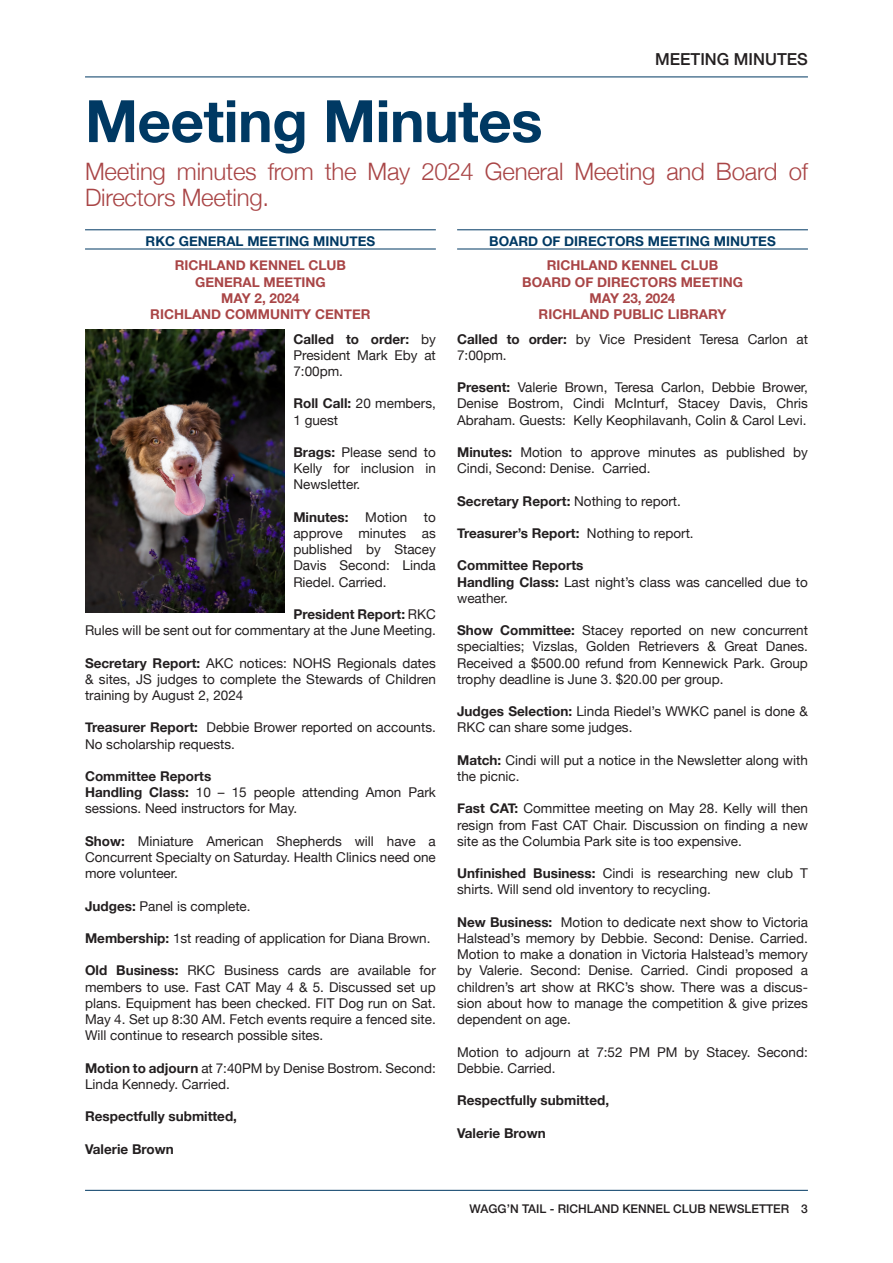
<style>
.page{position:relative;width:893px;height:1263px;background:#fff}
.page>*{position:absolute;margin:0;border:0;box-sizing:border-box;transform-origin:0 0}
.Headline{font:700 58.5px "Helvetica Neue";letter-spacing:-.01em;color:#003963}
.Intro{font:300 24px/25.8px "Helvetica Neue";letter-spacing:-.01em;color:#a94546}
.Folio_-_Section_Title{font:500 16.5px "Helvetica Neue";color:#231f20}
.Copy{font:13.5px/16.2px "Helvetica Neue";color:#231f20}
.Copy-2{font:700 13.5px "Helvetica Neue";color:#231f20}
.Copy-3{font:700 13.5px "Helvetica Neue";color:#a94546}
.Copy-4{font:700 13.5px "Helvetica Neue";color:#003963}
.Folio_-_Page_Number{font:500 12px "Helvetica Neue";color:#231f20}
.s1{font-weight:700}
.s2{font-weight:400}
</style>
<div class="page">
<hr style="left:85px;top:1190px;width:723px;height:1px;background:#003963">
<hr style="left:85px;top:77px;width:723px;height:1px;background:#003963">
<img style="left:85px;top:329px;width:200px;height:283px">
<hr style="left:85px;top:249px;width:351px;height:1px;background:#003963">
<hr style="left:457px;top:249px;width:351px;height:1px;background:#003963">
<hr style="left:85px;top:229px;width:351px;height:1px;background:#003963">
<hr style="left:457px;top:229px;width:351px;height:1px;background:#003963">
<p class="Folio_-_Section_Title" style="left:655px;top:46px;width:154px">MEETING MINUTES</p>
<p class="Headline" style="left:85px;top:75px;width:459px">Meeting Minutes</p>
<p class="Intro" style="left:85px;top:157px;width:724px">Meeting minutes from the May 2024 General Meeting and Board of<br>Directors Meeting.</p>
<p class="Copy-4" style="left:146px;top:230px;width:231px">RKC GENERAL MEETING MINUTES</p>
<p class="Copy-3" style="left:175px;top:255px;width:173px">RICHLAND KENNEL CLUB</p>
<p class="Copy-3" style="left:195px;top:271px;width:132px">GENERAL MEETING</p>
<p class="Copy-3" style="left:221px;top:287px;width:80px">MAY 2, 2024</p>
<p class="Copy-3" style="left:150px;top:303px;width:222px">RICHLAND COMMUNITY CENTER</p>
<p class="Copy" style="left:293px;top:331px;width:144px;text-align:justify"><span class="s1">Called to order:</span> by President Mark Eby at 7:00pm.</p>
<p class="Copy" style="left:293px;top:396px;width:144px"><span class="s1">Roll Call:</span> 20 members,<br>1 guest</p>
<p class="Copy" style="left:293px;top:445px;width:144px;text-align:justify"><span class="s1">Brags:</span> Please send to Kelly for inclusion in Newsletter.</p>
<p class="Copy" style="left:293px;top:510px;width:144px;text-align:justify"><span class="s1">Minutes:</span> Motion to approve minutes as published by Stacey Davis Second: Linda Riedel. Carried.</p>
<p class="Copy" style="left:85px;top:607px;width:352px;text-align:right"><span class="s1">President Report:</span> RKC<br>Rules will be sent out for commentary at the June Meeting.</p>
<p class="Copy" style="left:85px;top:655px;width:352px;text-align:justify"><span class="s1">Secretary Report:</span> AKC notices: NOHS Regionals dates &amp; sites, JS judges to complete the Stewards of Children training by August 2, 2024</p>
<p class="Copy" style="left:85px;top:720px;width:352px"><span class="s1">Treasurer Report:</span> Debbie Brower reported on accounts.<br>No scholarship requests.</p>
<p class="Copy-2" style="left:85px;top:766px;width:128px">Committee Reports</p>
<p class="Copy" style="left:85px;top:785px;width:352px"><span class="s1">Handling Class:</span> 10 – 15 people attending Amon Park sessions. Need instructors for May.</p>
<p class="Copy" style="left:85px;top:834px;width:352px;text-align:justify"><span class="s1">Show:</span> Miniature American Shepherds will have a Concurrent Specialty on Saturday. Health Clinics need one more volunteer.</p>
<p class="Copy" style="left:85px;top:898px;width:167px"><span class="s1">Judges:</span> Panel is complete.</p>
<p class="Copy" style="left:85px;top:931px;width:347px"><span class="s1">Membership:</span> 1st reading of application for Diana Brown.</p>
<p class="Copy" style="left:85px;top:963px;width:352px;text-align:justify"><span class="s1">Old Business:</span> RKC Business cards are available for members to use. Fast CAT May 4 &amp; 5. Discussed set up plans. Equipment has been checked. FIT Dog run on Sat.<br>May 4. Set up 8:30 AM. Fetch events require a fenced site.<br>Will continue to research possible sites.</p>
<p class="Copy" style="left:85px;top:1060px;width:352px"><span class="s1">Motion to adjourn</span> at 7:40PM by Denise Bostrom. Second:<br>Linda Kennedy. Carried.</p>
<p class="Copy-2" style="left:85px;top:1106px;width:153px">Respectfully submitted,</p>
<p class="Copy-2" style="left:85px;top:1138px;width:90px">Valerie Brown</p>
<p class="Copy-4" style="left:489px;top:230px;width:288px">BOARD OF DIRECTORS MEETING MINUTES</p>
<p class="Copy-3" style="left:547px;top:255px;width:173px">RICHLAND KENNEL CLUB</p>
<p class="Copy-3" style="left:522px;top:271px;width:222px">BOARD OF DIRECTORS MEETING</p>
<p class="Copy-3" style="left:590px;top:287px;width:87px">MAY 23, 2024</p>
<p class="Copy-3" style="left:539px;top:303px;width:189px">RICHLAND PUBLIC LIBRARY</p>
<p class="Copy" style="left:457px;top:331px;width:352px"><span class="s1">Called to order:</span> by Vice President Teresa Carlon at<br>7:00pm.</p>
<p class="Copy" style="left:457px;top:380px;width:352px;text-align:justify"><span class="s1">Present:</span> Valerie Brown, Teresa Carlon, Debbie Brower, Denise Bostrom, Cindi McInturf, Stacey Davis, Chris Abraham. Guests: Kelly Keophilavanh, Colin &amp; Carol Levi.</p>
<p class="Copy" style="left:457px;top:445px;width:352px"><span class="s1">Minutes:</span> Motion to approve minutes as published by<br>Cindi, Second: Denise. Carried.</p>
<p class="Copy-2" style="left:457px;top:490px;width:225px">Secretary Report: <span class="s2">Nothing to report.</span></p>
<p class="Copy-2" style="left:457px;top:523px;width:238px">Treasurer’s Report: <span class="s2">Nothing to report.</span></p>
<p class="Copy-2" style="left:457px;top:555px;width:128px">Committee Reports</p>
<p class="Copy" style="left:457px;top:574px;width:352px"><span class="s1">Handling Class:</span> Last night’s class was cancelled due to weather.</p>
<p class="Copy" style="left:457px;top:623px;width:352px;text-align:justify"><span class="s1">Show Committee:</span> Stacey reported on new concurrent specialties; Vizslas, Golden Retrievers &amp; Great Danes.<br>Received a $500.00 refund from Kennewick Park. Group trophy deadline is June 3. $20.00 per group.</p>
<p class="Copy" style="left:457px;top:704px;width:352px"><span class="s1">Judges Selection:</span> Linda Riedel’s WWKC panel is done &amp;<br>RKC can share some judges.</p>
<p class="Copy" style="left:457px;top:753px;width:352px"><span class="s1">Match:</span> Cindi will put a notice in the Newsletter along with the picnic.</p>
<p class="Copy" style="left:457px;top:801px;width:352px;text-align:justify"><span class="s1">Fast CAT:</span> Committee meeting on May 28. Kelly will then resign from Fast CAT Chair. Discussion on finding a new site as the Columbia Park site is too expensive.</p>
<p class="Copy" style="left:457px;top:866px;width:352px"><span class="s1">Unfinished Business:</span> Cindi is researching new club T shirts. Will send old inventory to recycling.</p>
<p class="Copy" style="left:457px;top:915px;width:352px;text-align:justify"><span class="s1">New Business:</span> Motion to dedicate next show to Victoria Halstead’s memory by Debbie. Second: Denise. Carried.<br>Motion to make a donation in Victoria Halstead’s memory by Valerie. Second: Denise. Carried. Cindi proposed a children’s art show at RKC’s show. There was a discus&shy;sion about how to manage the competition &amp; give prizes dependent on age.</p>
<p class="Copy" style="left:457px;top:1044px;width:352px">Motion to adjourn at 7:52 PM PM by Stacey. Second:<br>Debbie. Carried.</p>
<p class="Copy-2" style="left:457px;top:1090px;width:153px">Respectfully submitted,</p>
<p class="Copy-2" style="left:457px;top:1122px;width:90px">Valerie Brown</p>
<p class="Folio_-_Page_Number" style="left:469px;top:1199px;width:340px">WAGG’N TAIL - RICHLAND KENNEL CLUB NEWSLETTER 3</p>
</div>
